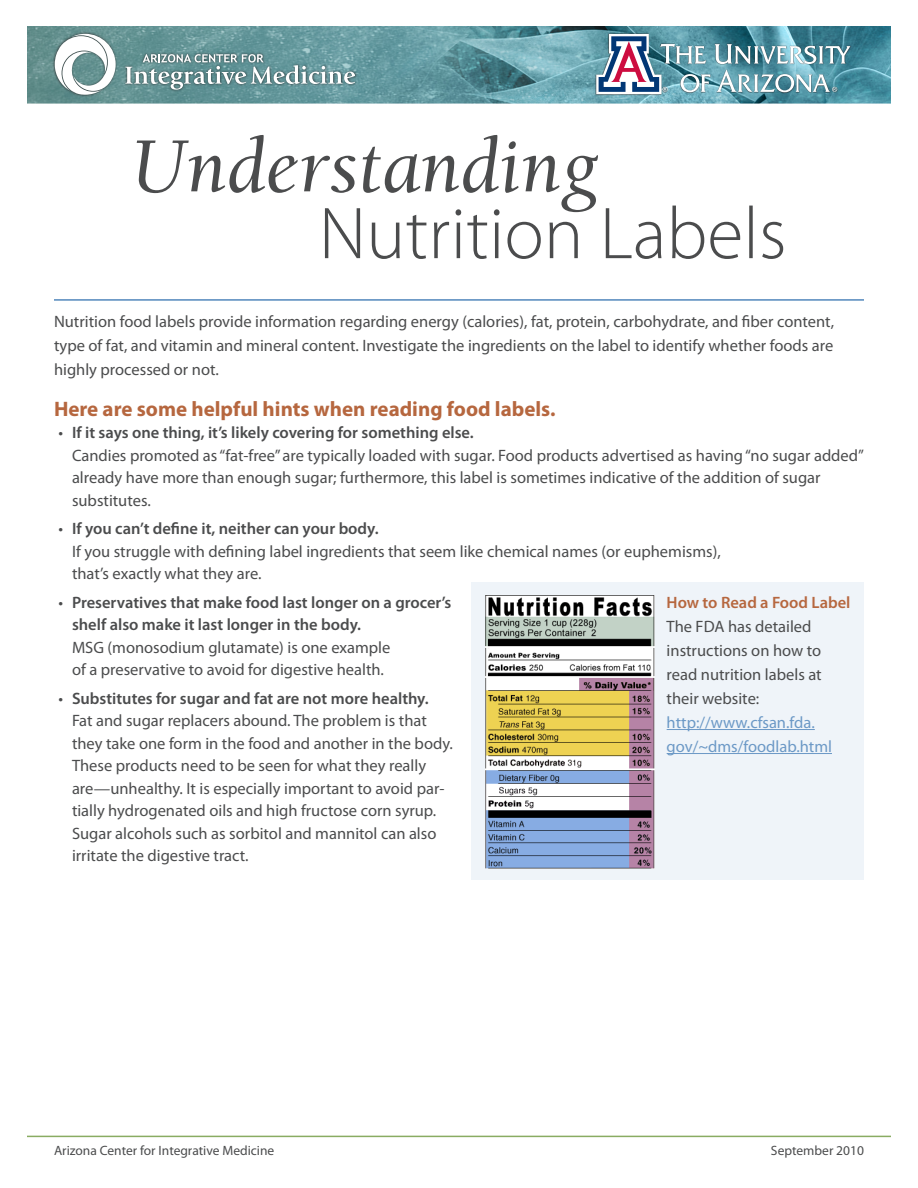
<style>
.page{position:relative;width:918px;height:1188px;background:#fff}
.page>*{position:absolute;margin:0;border:0;box-sizing:border-box;transform-origin:0 0}
.heading_2{font:700 21px "Myriad Pro";color:#b6673f}
.bulleted_list{font:16.5px/22.5px "Myriad Pro";color:#4b4c4d}
.first_paragraph{font:16.5px/24px "Myriad Pro";color:#4b4c4d;text-align:justify}
.bulleted_list-2{font:600 16.5px/22.5px "Myriad Pro";color:#4b4c4d}
.heading_3{font:600 16.5px "Myriad Pro";color:#b6673f}
.t1{font:13.5px "Myriad Pro";color:#4b4c4d}
.s1{font-weight:600}
.s2{font-weight:400}
.s3{color:#6c99c6}
</style>
<div class="page">
<hr style="left:27px;top:1136px;width:864px;height:1px;background:#89ac62">
<img style="left:27px;top:26px;width:864px;height:78px">
<div style="left:52px;top:31px;width:305px;height:66px;background:#231f20;opacity:.75"></div>
<svg style="left:125px;top:54px;width:230px;height:36px;background:#81a4a7"></svg>
<svg style="left:55px;top:34px;width:61px;height:61px"></svg>
<div style="left:595px;top:33px;width:256px;height:62px;background:#231f20;opacity:.75"></div>
<svg style="left:596px;top:34px;width:254px;height:60px"></svg>
<div style="left:472px;top:582px;width:392px;height:298px;background:#eff4f9"></div>
<hr style="left:667px;top:729px;width:148px;height:1px;background:#6c99c6">
<hr style="left:667px;top:753px;width:165px;height:1px;background:#6c99c6">
<svg style="left:137px;top:135px;width:646px;height:124px"></svg>
<hr style="left:54px;top:299px;width:810px;height:2px;background:#5287bc">
<img style="left:485px;top:596px;width:170px;height:273px">
<p class="first_paragraph" style="left:54px;top:310px;width:782px">Nutrition food labels provide information regarding energy (calories), fat, protein, carbohydrate, and fiber content, type of fat, and vitamin and mineral content. Investigate the ingredients on the label to identify whether foods are highly processed or not.</p>
<p class="heading_2" style="left:54px;top:395px;width:503px">Here are some helpful hints when reading food labels.</p>
<p class="bulleted_list" style="left:72px;top:421px;width:794px;text-indent:-14px">• <span class="s1">If it says one thing, it’s likely covering for something else.<br></span>Candies promoted as “fat-free” are typically loaded with sugar. Food products advertised as having “no sugar added” already have more than enough sugar; furthermore, this label is sometimes indicative of the addition of sugar substitutes.</p>
<p class="bulleted_list" style="left:72px;top:517px;width:650px;text-indent:-14px">• <span class="s1">If you can’t define it, neither can your body.<br></span>If you struggle with defining label ingredients that seem like chemical names (or euphemisms), that’s exactly what they are.</p>
<p class="bulleted_list-2" style="left:72px;top:591px;width:381px;text-indent:-14px"><span class="s2">•</span> Preservatives that make food last longer on a grocer’s shelf also make it last longer in the body.<br><span class="s2">MSG (monosodium glutamate) is one example<br>of a preservative to avoid for digestive health.</span></p>
<p class="bulleted_list" style="left:72px;top:687px;width:382px;text-indent:-14px">• <span class="s1">Substitutes for sugar and fat are not more healthy.<br></span>Fat and sugar replacers abound. The problem is that they take one form in the food and another in the body.<br>These products need to be seen for what they really are—unhealthy. It is especially important to avoid par&shy;tially hydrogenated oils and high fructose corn syrup.<br>Sugar alcohols such as sorbitol and mannitol can also irritate the digestive tract.</p>
<p class="heading_3" style="left:667px;top:592px;width:185px">How to Read a Food Label</p>
<p class="first_paragraph" style="left:667px;top:614px;width:167px;text-align:left">The FDA has detailed instructions on how to read nutrition labels at their website: <span class="s3">http://www.cfsan.fda. gov/~dms/foodlab.html</span></p>
<p class="t1" style="left:54px;top:1142px;width:222px">Arizona Center for Integrative Medicine</p>
<p class="t1" style="left:771px;top:1142px;width:95px">September 2010</p>
</div>
